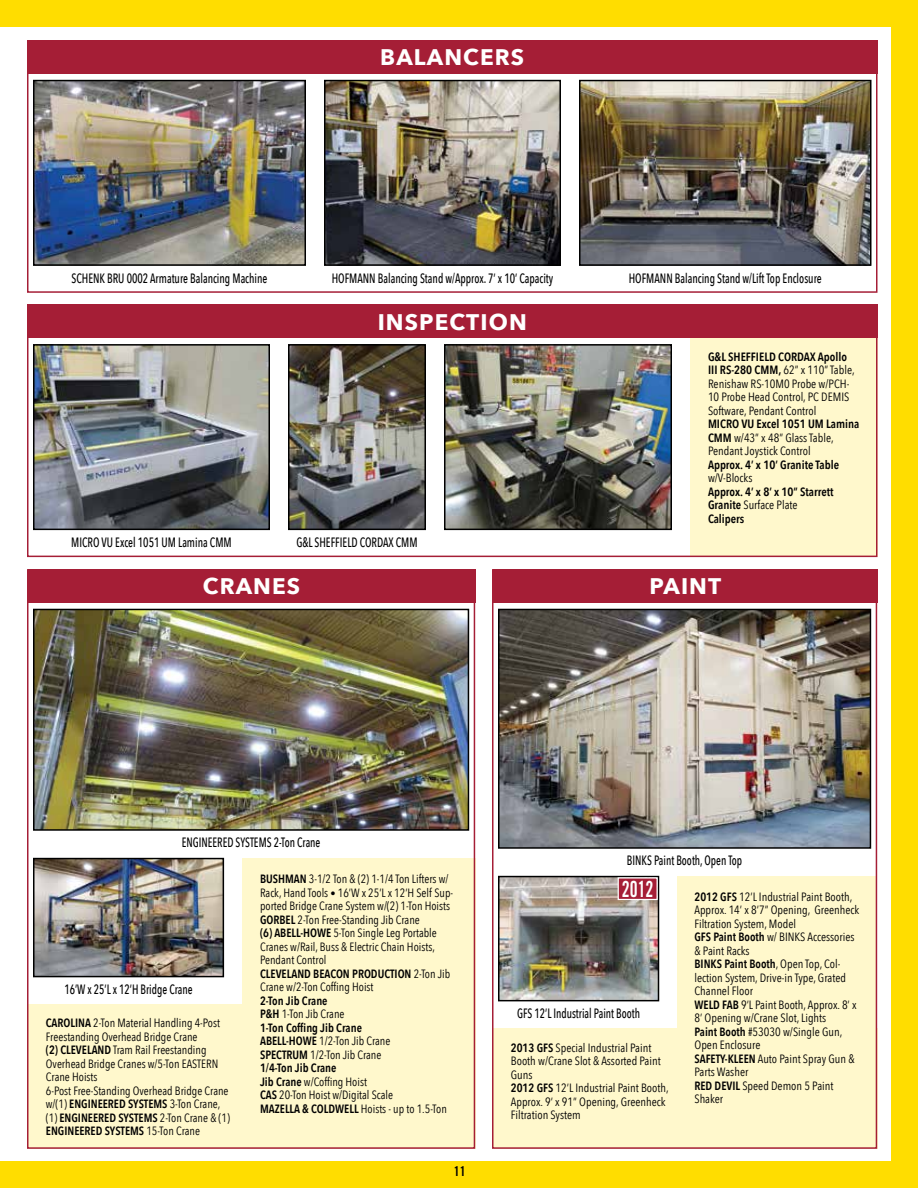
<style>
.page{position:relative;width:918px;height:1188px;background:#fff}
.page>*{position:absolute;margin:0;border:0;box-sizing:border-box;transform-origin:0 0}
.t1{font:700 22.5px "Avenir Next";letter-spacing:.05em;color:#fff}
.t2{font:22.35px "Trade Gothic Bold Cond Twenty";color:#fff;scale:.8 1}
.t3{font:500 13.5px "Avenir Next Condensed";color:#000;scale:.83 1}
.t4{font:500 13.5px "Avenir Next Condensed";color:#000;scale:.82 1}
.t5{font:13.5px "Trade Gothic Bold Cond Twenty";color:#000}
.t6{font:12px/13.5px "Avenir Next Condensed";color:#000}
.t7{font:600 12px/13.5px "Avenir Next Condensed";color:#000}
.s1{font-weight:600}
.s2{font-weight:400}
.s3{font-size:10.5px}
</style>
<div class="page">
<div style="left:242px;top:858px;width:233px;height:152px;background:#fff8cc"></div>
<div style="left:677px;top:876px;width:200px;height:155px;background:#fff8cc"></div>
<div style="left:690px;top:329px;width:188px;height:228px;background:#fff8cc"></div>
<div style="left:891px;top:0;width:27px;height:1188px;background:#fd0"></div>
<div style="left:0;top:1161px;width:918px;height:27px;background:#fd0"></div>
<div style="left:0;top:0;width:918px;height:27px;background:#fd0"></div>
<div style="left:27px;top:1005px;width:448px;height:144px;background:#fff8cc"></div>
<div style="left:28px;top:569px;width:447px;height:33px;background:#a51e36"></div>
<div style="left:27px;top:569px;width:448px;height:580px;border:2px solid #a51e36"></div>
<img style="left:36px;top:612px;width:430px;height:216px">
<div style="left:33px;top:609px;width:436px;height:222px;border:2px solid #000"></div>
<div style="left:492px;top:1029px;width:385px;height:120px;background:#fff8cc"></div>
<div style="left:493px;top:569px;width:384px;height:33px;background:#a51e36"></div>
<div style="left:492px;top:569px;width:385px;height:580px;border:2px solid #a51e36"></div>
<img style="left:501px;top:612px;width:367px;height:234px">
<div style="left:498px;top:609px;width:373px;height:240px;border:2px solid #000"></div>
<img style="left:501px;top:879px;width:155px;height:119px">
<div style="left:498px;top:876px;width:161px;height:125px;border:2px solid #000"></div>
<img style="left:36px;top:861px;width:185px;height:113px">
<div style="left:33px;top:858px;width:191px;height:119px;border:2px solid #000"></div>
<div style="left:27px;top:40px;width:851px;height:34px;background:#a51e36"></div>
<div style="left:27px;top:40px;width:851px;height:253px;border:2px solid #a51e36"></div>
<img style="left:36px;top:83px;width:267px;height:180px">
<div style="left:33px;top:80px;width:273px;height:186px;border:2px solid #000"></div>
<img style="left:327px;top:83px;width:231px;height:180px">
<div style="left:324px;top:80px;width:237px;height:186px;border:2px solid #000"></div>
<img style="left:582px;top:83px;width:287px;height:180px">
<div style="left:579px;top:80px;width:293px;height:186px;border:2px solid #000"></div>
<div style="left:27px;top:305px;width:851px;height:33px;background:#a51e36"></div>
<div style="left:27px;top:305px;width:851px;height:252px;border:2px solid #a51e36"></div>
<img style="left:36px;top:347px;width:231px;height:180px">
<div style="left:33px;top:344px;width:237px;height:186px;border:2px solid #000"></div>
<img style="left:291px;top:347px;width:132px;height:180px">
<div style="left:288px;top:344px;width:138px;height:186px;border:2px solid #000"></div>
<div style="left:618px;top:878px;width:39px;height:21px;background:#a51e36"></div>
<div style="left:618px;top:877px;width:40px;height:23px;border:1px solid #fff"></div>
<img style="left:447px;top:347px;width:222px;height:180px">
<div style="left:444px;top:344px;width:228px;height:186px;border:2px solid #000"></div>
<h1 class="t1" style="left:380px;top:38px;width:145px">BALANCERS</h1>
<p class="t3" style="left:71px;top:270px;width:238px">SCHENK BRU 0002 Armature Balancing Machine</p>
<p class="t3" style="left:332px;top:270px;width:269px">HOFMANN Balancing Stand w/Approx. 7’ x 10’ Capacity</p>
<p class="t3" style="left:629px;top:270px;width:234px">HOFMANN Balancing Stand w/Lift Top Enclosure</p>
<h1 class="t1" style="left:378px;top:302px;width:151px">INSPECTION</h1>
<p class="t3" style="left:71px;top:534px;width:195px">MICRO VU Excel 1051 UM Lamina CMM</p>
<p class="t3" style="left:296px;top:534px;width:147px">G&amp;L SHEFFIELD CORDAX CMM</p>
<h1 class="t1" style="left:203px;top:566px;width:99px">CRANES</h1>
<p class="t6" style="left:708px;top:349px;width:148px"><span class="s1">G&amp;L SHEFFIELD CORDAX Apollo<br>III RS-280 CMM,</span> 62” x 110” Table,<br>Renishaw RS-10M0 Probe w/PCH-<br>10 Probe Head Control, PC DEMIS<br>Software, Pendant Control</p>
<p class="t6" style="left:708px;top:417px;width:153px"><span class="s1">MICRO VU Excel 1051 UM Lamina<br>CMM</span> w/43” x 48” Glass Table,<br>Pendant Joystick Control</p>
<p class="t7" style="left:708px;top:458px;width:133px">Approx. 4’ x 10’ Granite Table</p>
<p class="t6" style="left:708px;top:471px;width:46px">w/V-Blocks</p>
<p class="t7" style="left:708px;top:485px;width:127px">Approx. 4’ x 8’ x 10” Starrett<br>Granite <span class="s2">Surface Plate<br></span>Calipers</p>
<h1 class="t1" style="left:649px;top:566px;width:73px">PAINT</h1>
<p class="t4" style="left:182px;top:834px;width:171px">ENGINEERED SYSTEMS 2-Ton Crane</p>
<p class="t4" style="left:64px;top:981px;width:158px">16’W x 25’L x 12’H Bridge Crane</p>
<p class="t6" style="left:46px;top:1016px;width:186px"><span class="s1">CAROLINA</span> 2-Ton Material Handling 4-Post Freestanding Overhead Bridge Crane<br><span class="s1">(2) CLEVELAND</span> Tram Rail Freestanding Overhead Bridge Cranes w/5-Ton EASTERN Crane Hoists<br>6-Post Free-Standing Overhead Bridge Crane w/(1) <span class="s1">ENGINEERED SYSTEMS</span> 3-Ton Crane, (1) <span class="s1">ENGINEERED SYSTEMS</span> 2-Ton Crane &amp; (1)<br><span class="s1">ENGINEERED SYSTEMS</span> 15-Ton Crane</p>
<p class="t6" style="left:260px;top:872px;width:195px"><span class="s1">BUSHMAN</span> 3-1/2 Ton &amp; (2) 1-1/4 Ton Lifters w/ Rack, Hand Tools <span class="s3">•</span> 16’W x 25’L x 12’H Self Sup&shy;ported Bridge Crane System w/(2) 1-Ton Hoists <span class="s1">GORBEL</span> 2-Ton Free-Standing Jib Crane<br><span class="s1">(6) ABELL-HOWE</span> 5-Ton Single Leg Portable Cranes w/Rail, Buss &amp; Electric Chain Hoists, Pendant Control<br><span class="s1">CLEVELAND BEACON PRODUCTION</span> 2-Ton Jib Crane w/2-Ton Coffing Hoist</p>
<p class="t6" style="left:260px;top:993px;width:188px"><span class="s1">2-Ton Jib Crane<br>P&amp;H</span> 1-Ton Jib Crane<br><span class="s1">1-Ton Coffing Jib Crane<br>ABELL-HOWE</span> 1/2-Ton Jib Crane<br><span class="s1">SPECTRUM</span> 1/2-Ton Jib Crane<br><span class="s1">1/4-Ton Jib Crane<br>Jib Crane</span> w/Coffing Hoist<br><span class="s1">CAS</span> 20-Ton Hoist w/Digital Scale<br><span class="s1">MAZELLA &amp; COLDWELL</span> Hoists - up to 1.5-Ton</p>
<p class="t5" style="left:454px;top:1163px;width:13px">11</p>
<p class="t4" style="left:627px;top:852px;width:142px">BINKS Paint Booth, Open Top</p>
<h2 class="t2" style="left:622px;top:875px;width:41px">2012</h2>
<p class="t4" style="left:517px;top:1005px;width:152px">GFS 12’L Industrial Paint Booth</p>
<p class="t6" style="left:511px;top:1040px;width:159px"><span class="s1">2013 GFS</span> Special Industrial Paint<br>Booth w/Crane Slot &amp; Assorted Paint<br>Guns<br><span class="s1">2012 GFS</span> 12’L Industrial Paint Booth,<br>Approx. 9’ x 91” Opening, Greenheck<br>Filtration System</p>
<p class="t6" style="left:694px;top:889px;width:166px"><span class="s1">2012 GFS</span> 12’L Industrial Paint Booth,<br>Approx. 14’ x 8’7” Opening, Greenheck<br>Filtration System, Model<br><span class="s1">GFS Paint Booth</span> w/ BINKS Accessories &amp; Paint Racks<br><span class="s1">BINKS Paint Booth</span>, Open Top, Col&shy;lection System, Drive-in Type, Grated<br>Channel Floor<br><span class="s1">WELD FAB</span> 9’L Paint Booth, Approx. 8’ x<br>8’ Opening w/Crane Slot, Lights<br><span class="s1">Paint Booth</span> #53030 w/Single Gun,<br>Open Enclosure<br><span class="s1">SAFETY-KLEEN</span> Auto Paint Spray Gun &amp;<br>Parts Washer<br><span class="s1">RED DEVIL</span> Speed Demon 5 Paint<br>Shaker</p>
</div>
